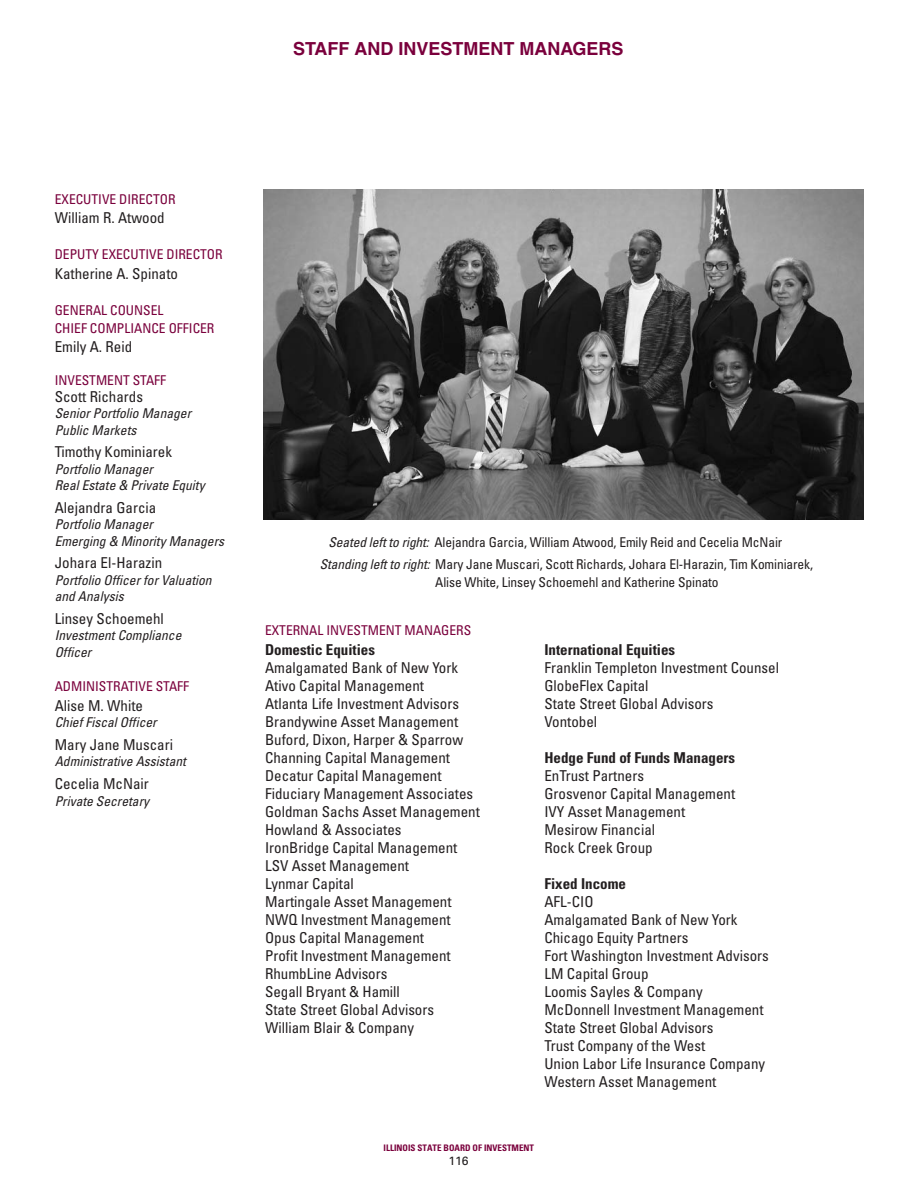
<style>
.page{position:relative;width:918px;height:1188px;background:#fff}
.page>*{position:absolute;margin:0;border:0;box-sizing:border-box;transform-origin:0 0}
.t1{font:700 18px "Helvetica";color:#7a003c}
.t2{font:condensed 15px/18px "Univers";color:#231f20}
.t3{font:700 condensed 15px "Univers";color:#231f20}
.t4{font:italic condensed 13.5px/16.5px "Univers";color:#231f20}
.t5{font:condensed 13.5px/22.5px "Univers";letter-spacing:-.01em;color:#231f20}
.t6{font:condensed 13.5px/18px "Univers";color:#7a003c}
.t7{font:12px "Univers";color:#231f20}
.t8{font:700 condensed 9px "Univers";color:#7a003c}
.s1{font-style:italic}
</style>
<div class="page">
<img style="left:264px;top:190px;width:599px;height:330px">
<p class="t1" style="left:293px;top:42px;width:332px">STAFF AND INVESTMENT MANAGERS</p>
<p class="t6" style="left:55px;top:191px;width:122px">EXECUTIVE DIRECTOR</p>
<p class="t2" style="left:55px;top:210px;width:111px">William R. Atwood</p>
<p class="t6" style="left:55px;top:247px;width:170px">DEPUTY EXECUTIVE DIRECTOR</p>
<p class="t2" style="left:55px;top:266px;width:125px">Katherine A. Spinato</p>
<p class="t6" style="left:55px;top:302px;width:161px">GENERAL COUNSEL<br>CHIEF COMPLIANCE OFFICER</p>
<p class="t2" style="left:55px;top:339px;width:79px">Emily A. Reid</p>
<p class="t6" style="left:55px;top:373px;width:113px">INVESTMENT STAFF</p>
<p class="t2" style="left:55px;top:389px;width:90px">Scott Richards</p>
<p class="t4" style="left:55px;top:406px;width:141px">SeniorPortfolio Manager<br>Public Markets</p>
<p class="t2" style="left:55px;top:444px;width:119px">Timothy Kominiarek</p>
<p class="t4" style="left:55px;top:462px;width:151px">Portfolio Manager<br>RealEstate &amp; Private Equity</p>
<p class="t2" style="left:55px;top:500px;width:103px">Alejandra Garcia</p>
<p class="t4" style="left:55px;top:517px;width:174px">Portfolio Manager<br>Emerging &amp; Minority Managers</p>
<p class="t2" style="left:55px;top:555px;width:109px">Johara El-Harazin</p>
<p class="t4" style="left:55px;top:573px;width:161px">Portfolio OfficerforValuation and Analysis</p>
<p class="t2" style="left:55px;top:611px;width:111px">Linsey Schoemehl</p>
<p class="t4" style="left:55px;top:629px;width:131px">InvestmentCompliance<br>Officer</p>
<p class="t6" style="left:55px;top:679px;width:136px">ADMINISTRATIVE STAFF</p>
<p class="t2" style="left:55px;top:698px;width:90px">Alise M. White</p>
<p class="t4" style="left:55px;top:716px;width:106px">Chief FiscalOfficer</p>
<p class="t2" style="left:55px;top:737px;width:120px">Mary Jane Muscari</p>
<p class="t4" style="left:55px;top:755px;width:135px">Administrative Assistant</p>
<p class="t2" style="left:55px;top:776px;width:96px">Cecelia McNair</p>
<p class="t4" style="left:55px;top:794px;width:96px">Private Secretary</p>
<p class="t5" style="left:320px;top:532px;width:495px;text-indent:9px"><span class="s1">Seated leftto right:</span> Alejandra Garcia, William Atwood, Emily Reid and Cecelia McNair<br><span class="s1">Standing leftto right:</span> Mary Jane Muscari, Scott Richards, Johara El-Harazin, Tim Kominiarek,</p>
<p class="t5" style="left:435px;top:573px;width:285px">Alise White, Linsey Schoemehl and Katherine Spinato</p>
<p class="t6" style="left:265px;top:623px;width:208px">EXTERNAL INVESTMENT MANAGERS</p>
<p class="t3" style="left:265px;top:644px;width:111px">Domestic Equities</p>
<p class="t2" style="left:265px;top:660px;width:216px">Amalgamated Bank of New York<br>Ativo Capital Management<br>Atlanta Life Investment Advisors<br>Brandywine Asset Management<br>Buford, Dixon, Harper &amp; Sparrow<br>Channing Capital Management<br>Decatur Capital Management<br>Fiduciary Management Associates<br>Goldman Sachs Asset Management<br>Howland &amp; Associates<br>IronBridge Capital Management<br>LSV Asset Management<br>Lynmar Capital<br>Martingale Asset Management<br>NWQ Investment Management<br>Opus Capital Management<br>Profit Investment Management<br>RhumbLine Advisors<br>Segall Bryant &amp; Hamill<br>State Street Global Advisors<br>William Blair &amp; Company</p>
<p class="t3" style="left:544px;top:644px;width:132px">International Equities</p>
<p class="t2" style="left:544px;top:660px;width:236px">Franklin Templeton Investment Counsel<br>GlobeFlex Capital<br>State Street Global Advisors<br>Vontobel</p>
<p class="t3" style="left:544px;top:752px;width:192px">Hedge Fund of Funds Managers</p>
<p class="t2" style="left:544px;top:768px;width:192px">EnTrust Partners<br>Grosvenor Capital Management<br>IVY Asset Management<br>Mesirow Financial<br>Rock Creek Group</p>
<p class="t3" style="left:544px;top:878px;width:83px">Fixed Income</p>
<p class="t2" style="left:544px;top:894px;width:226px">AFL-CIO<br>Amalgamated Bank of New York<br>Chicago Equity Partners<br>Fort Washington Investment Advisors<br>LM Capital Group<br>Loomis Sayles &amp; Company<br>McDonnell Investment Management<br>State Street Global Advisors<br>Trust Company of the West<br>Union Labor Life Insurance Company<br>Western Asset Management</p>
<p class="t8" style="left:384px;top:1144px;width:152px">ILLINOIS STATE BOARD OF INVESTMENT</p>
<p class="t7" style="left:448px;top:1157px;width:22px">116</p>
</div>
